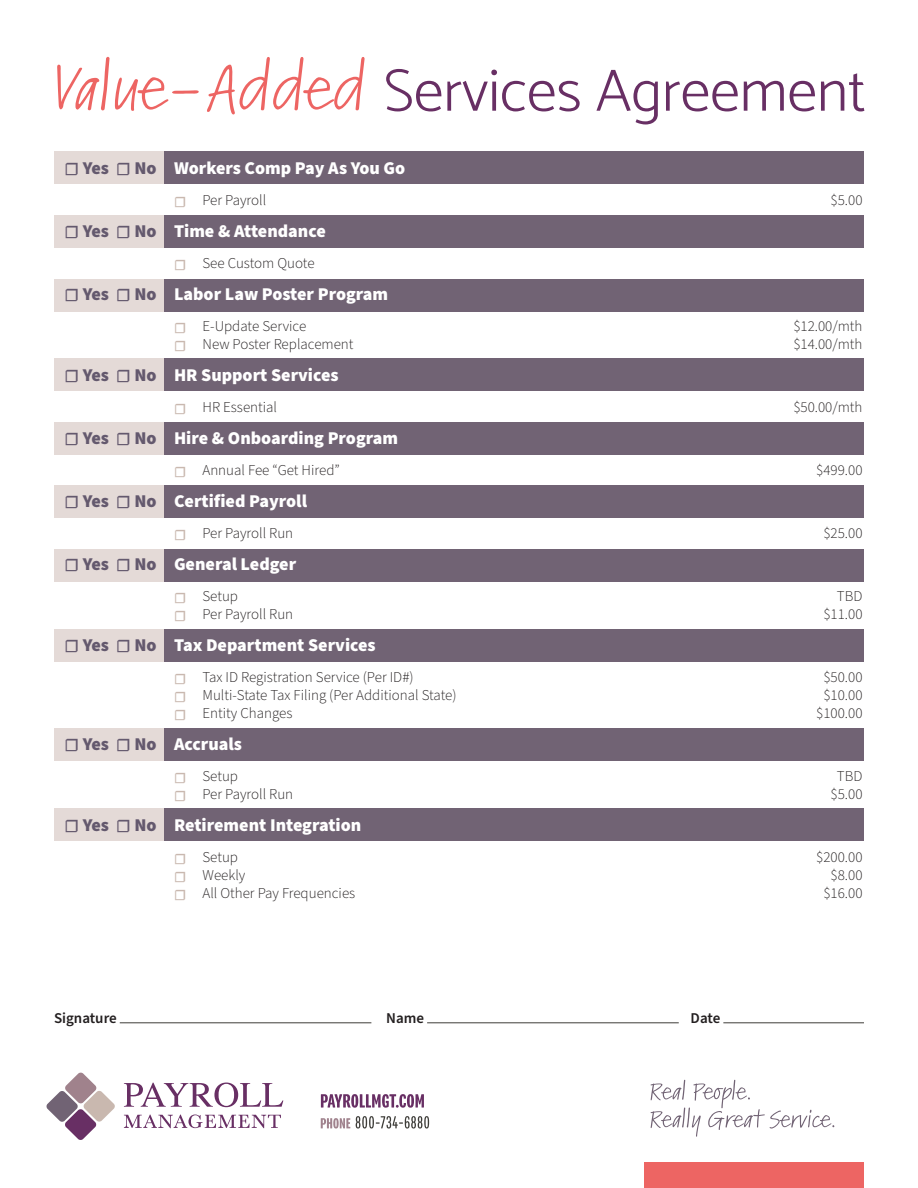
<style>
.page{position:relative;width:918px;height:1188px;background:#fff}
.page>*{position:absolute;margin:0;border:0;box-sizing:border-box;transform-origin:0 0}
.t1{font:300 60px "Catamaran";color:#682f64}
.t2{font:900 18px "Source Sans Pro";color:#fff}
.t3{font:300 15px "Source Sans Pro";color:#231f20}
.t4{font:600 15px "Source Sans Pro";color:#231f20}
.s1{font-family:"Kremlin Pro";font-weight:400;font-stretch:semi-expanded;color:#ed6563}
.s2{color:#64596e}
.s3{font-weight:900;color:#c9b8af}
</style>
<div class="page">
<div style="left:164px;top:151px;width:700px;height:33px;background:#716374"></div>
<div style="left:54px;top:151px;width:109px;height:33px;background:#e4dad7"></div>
<div style="left:164px;top:216px;width:700px;height:32px;background:#716374"></div>
<div style="left:54px;top:216px;width:109px;height:32px;background:#e4dad7"></div>
<div style="left:164px;top:279px;width:700px;height:32px;background:#716374"></div>
<div style="left:54px;top:279px;width:109px;height:32px;background:#e4dad7"></div>
<div style="left:164px;top:358px;width:700px;height:33px;background:#716374"></div>
<div style="left:54px;top:358px;width:109px;height:33px;background:#e4dad7"></div>
<div style="left:164px;top:422px;width:700px;height:33px;background:#716374"></div>
<div style="left:54px;top:422px;width:109px;height:33px;background:#e4dad7"></div>
<div style="left:164px;top:485px;width:700px;height:32px;background:#716374"></div>
<div style="left:54px;top:485px;width:109px;height:32px;background:#e4dad7"></div>
<div style="left:164px;top:549px;width:700px;height:33px;background:#716374"></div>
<div style="left:54px;top:549px;width:109px;height:33px;background:#e4dad7"></div>
<div style="left:164px;top:629px;width:700px;height:33px;background:#716374"></div>
<div style="left:54px;top:629px;width:109px;height:33px;background:#e4dad7"></div>
<div style="left:164px;top:728px;width:700px;height:33px;background:#716374"></div>
<div style="left:54px;top:728px;width:109px;height:33px;background:#e4dad7"></div>
<div style="left:164px;top:809px;width:700px;height:32px;background:#716374"></div>
<div style="left:54px;top:809px;width:109px;height:32px;background:#e4dad7"></div>
<svg style="left:46px;top:1072px;width:69px;height:68px"></svg>
<svg style="left:124px;top:1083px;width:159px;height:24px"></svg>
<svg style="left:124px;top:1115px;width:157px;height:13px"></svg>
<svg style="left:651px;top:1080px;width:183px;height:57px"></svg>
<div style="left:644px;top:1163px;width:220px;height:25px;background:#ed6563"></div>
<svg style="left:356px;top:1116px;width:73px;height:13px"></svg>
<svg style="left:321px;top:1118px;width:29px;height:11px"></svg>
<svg style="left:321px;top:1094px;width:103px;height:14px"></svg>
<hr style="left:120px;top:1023px;width:251px;height:1px;background:#3e3d39">
<hr style="left:427px;top:1023px;width:252px;height:1px;background:#3e3d39">
<hr style="left:723px;top:1023px;width:141px;height:1px;background:#3e3d39">
<p class="t1" style="left:54px;top:55px;width:813px"><span class="s1">Value-Added</span> Services Agreement</p>
<p class="t2" style="left:64px;top:155px;width:342px"><span class="s2">☐ Yes ☐ No</span> Workers Comp Pay As You Go</p>
<p class="t3" style="left:174px;top:190px;width:94px"><span class="s3">☐</span> Per Payroll</p>
<p class="t3" style="left:831px;top:190px;width:33px">$5.00</p>
<p class="t2" style="left:64px;top:218px;width:263px"><span class="s2">☐ Yes ☐ No</span> Time &amp; Attendance</p>
<p class="t3" style="left:174px;top:253px;width:142px"><span class="s3">☐</span> See Custom Quote</p>
<p class="t2" style="left:64px;top:281px;width:325px"><span class="s2">☐ Yes ☐ No</span> Labor Law Poster Program</p>
<p class="t3" style="left:174px;top:316px;width:134px"><span class="s3">☐</span> E-Update Service</p>
<p class="t3" style="left:793px;top:316px;width:71px">$12.00/mth</p>
<p class="t3" style="left:174px;top:334px;width:181px"><span class="s3">☐</span> New Poster Replacement</p>
<p class="t3" style="left:793px;top:334px;width:71px">$14.00/mth</p>
<p class="t2" style="left:64px;top:362px;width:276px"><span class="s2">☐ Yes ☐ No</span> HR Support Services</p>
<p class="t3" style="left:174px;top:397px;width:105px"><span class="s3">☐</span> HR Essential</p>
<p class="t3" style="left:793px;top:397px;width:71px">$50.00/mth</p>
<p class="t2" style="left:64px;top:425px;width:335px"><span class="s2">☐ Yes ☐ No</span> Hire &amp; Onboarding Program</p>
<p class="t3" style="left:174px;top:460px;width:167px"><span class="s3">☐</span> Annual Fee “Get Hired”</p>
<p class="t3" style="left:816px;top:460px;width:48px">$499.00</p>
<p class="t2" style="left:64px;top:488px;width:244px"><span class="s2">☐ Yes ☐ No</span> Certified Payroll</p>
<p class="t3" style="left:174px;top:523px;width:121px"><span class="s3">☐</span> Per Payroll Run</p>
<p class="t3" style="left:823px;top:523px;width:41px">$25.00</p>
<p class="t2" style="left:64px;top:551px;width:233px"><span class="s2">☐ Yes ☐ No</span> General Ledger</p>
<p class="t3" style="left:174px;top:586px;width:66px"><span class="s3">☐</span> Setup</p>
<p class="t3" style="left:837px;top:586px;width:27px">TBD</p>
<p class="t3" style="left:174px;top:604px;width:121px"><span class="s3">☐</span> Per Payroll Run</p>
<p class="t3" style="left:823px;top:604px;width:41px">$11.00</p>
<p class="t2" style="left:64px;top:632px;width:313px"><span class="s2">☐ Yes ☐ No</span> Tax Department Services</p>
<p class="t3" style="left:174px;top:667px;width:241px"><span class="s3">☐</span> Tax ID Registration Service (Per ID#)</p>
<p class="t3" style="left:823px;top:667px;width:41px">$50.00</p>
<p class="t3" style="left:174px;top:685px;width:284px"><span class="s3">☐</span> Multi-State Tax Filing (Per Additional State)</p>
<p class="t3" style="left:823px;top:685px;width:41px">$10.00</p>
<p class="t3" style="left:174px;top:703px;width:120px"><span class="s3">☐</span> Entity Changes</p>
<p class="t3" style="left:816px;top:703px;width:48px">$100.00</p>
<p class="t2" style="left:64px;top:731px;width:179px"><span class="s2">☐ Yes ☐ No</span> Accruals</p>
<p class="t3" style="left:174px;top:766px;width:66px"><span class="s3">☐</span> Setup</p>
<p class="t3" style="left:837px;top:766px;width:27px">TBD</p>
<p class="t3" style="left:174px;top:784px;width:121px"><span class="s3">☐</span> Per Payroll Run</p>
<p class="t3" style="left:831px;top:784px;width:33px">$5.00</p>
<p class="t2" style="left:64px;top:812px;width:298px"><span class="s2">☐ Yes ☐ No</span> Retirement Integration</p>
<p class="t3" style="left:174px;top:847px;width:66px"><span class="s3">☐</span> Setup</p>
<p class="t3" style="left:816px;top:847px;width:48px">$200.00</p>
<p class="t3" style="left:174px;top:865px;width:73px"><span class="s3">☐</span> Weekly</p>
<p class="t3" style="left:831px;top:865px;width:33px">$8.00</p>
<p class="t3" style="left:174px;top:883px;width:183px"><span class="s3">☐</span> All Other Pay Frequencies</p>
<p class="t3" style="left:823px;top:883px;width:41px">$16.00</p>
<p class="t4" style="left:54px;top:1008px;width:64px">Signature</p>
<p class="t4" style="left:386px;top:1008px;width:39px">Name</p>
<p class="t4" style="left:691px;top:1008px;width:31px">Date</p>
</div>
